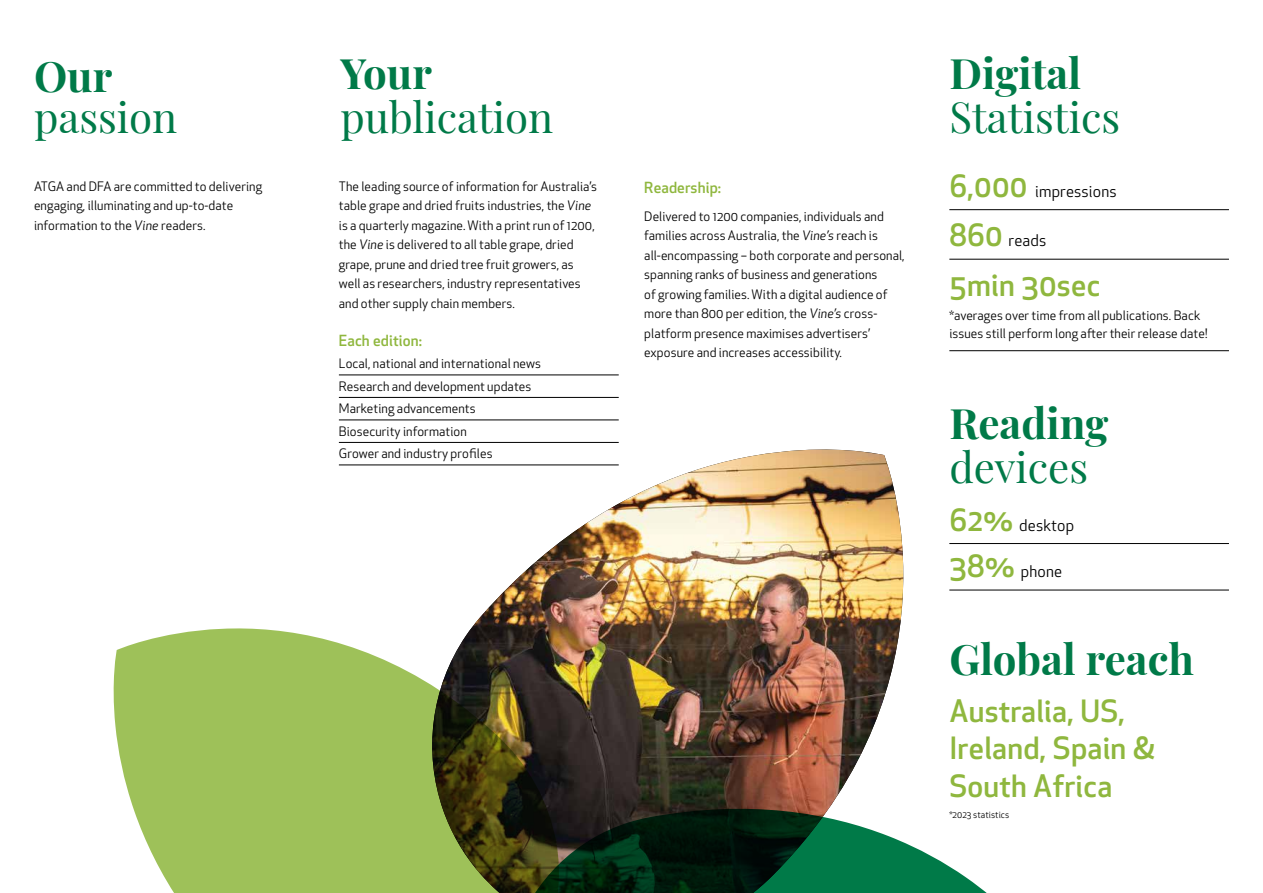
<style>
.page{position:relative;width:1263px;height:893px;background:#fff}
.page>*{position:absolute;margin:0;border:0;box-sizing:border-box;transform-origin:0 0}
.t1{font:42px "Playfair Display";color:#007a48}
.t2{font:700 42px "Playfair Display";color:#007a48}
.t3{font:500 30px/37.5px "Apex New";letter-spacing:.01em;color:#8fb73e}
.t4{font:15.75px "Apex New";letter-spacing:.01em;color:#000}
.t5{font:500 15px "Apex New";letter-spacing:.01em;color:#8fb73e}
.t6{font:12.75px/19.5px "Apex New";letter-spacing:.01em;color:#000}
.t7{font:9px "Apex New";letter-spacing:.01em;color:#000}
.s1{font-style:italic}
.s2{font-weight:500;font-size:30px;color:#8fb73e}
</style>
<div class="page">
<hr style="left:339px;top:375px;width:280px;height:1px;background:#000">
<hr style="left:339px;top:397px;width:280px;height:1px;background:#000">
<hr style="left:339px;top:420px;width:280px;height:1px;background:#000">
<hr style="left:339px;top:442px;width:280px;height:1px;background:#000">
<hr style="left:339px;top:465px;width:280px;height:1px;background:#000">
<img style="left:430px;top:450px;width:474px;height:349px">
<svg style="left:113px;top:595px;width:449px;height:298px;fill:#9ec159"></svg>
<svg style="left:505px;top:799px;width:482px;height:94px"></svg>
<hr style="left:949px;top:209px;width:280px;height:1px;background:#000">
<hr style="left:949px;top:259px;width:280px;height:1px;background:#000">
<hr style="left:949px;top:350px;width:280px;height:1px;background:#000">
<hr style="left:949px;top:543px;width:280px;height:1px;background:#000">
<hr style="left:949px;top:590px;width:280px;height:1px;background:#000">
<h1 class="t2" style="left:34px;top:44px;width:80px">Our</h1>
<h1 class="t1" style="left:34px;top:85px;width:145px">passion</h1>
<h1 class="t2" style="left:340px;top:41px;width:93px">Your</h1>
<h1 class="t1" style="left:340px;top:85px;width:214px">publication</h1>
<p class="t6" style="left:34px;top:176px;width:230px">ATGA and DFA are committed to delivering engaging, illuminating and up-to-date information to the <span class="s1">Vine</span> readers.</p>
<p class="t6" style="left:339px;top:176px;width:260px">The leading source of information for Australia’s table grape and dried fruits industries, the <span class="s1">Vine </span>is a quarterly magazine. With a print run of 1200, the <span class="s1">Vine</span> is delivered to all table grape, dried grape, prune and dried tree fruit growers, as well as researchers, industry representatives and other supply chain members.</p>
<p class="t5" style="left:339px;top:331px;width:85px">Each edition:</p>
<p class="t6" style="left:339px;top:352px;width:204px;line-height:22.5px">Local, national and international news<br>Research and development updates<br>Marketing advancements<br>Biosecurity information<br>Grower and industry profiles</p>
<p class="t5" style="left:644px;top:177px;width:78px">Readership:</p>
<p class="t6" style="left:644px;top:206px;width:262px">Delivered to 1200 companies, individuals and families across Australia, the <span class="s1">Vine’s</span> reach is all-encompassing – both corporate and personal, spanning ranks of business and generations<br>of growing families. With a digital audience of more than 800 per edition, the <span class="s1">Vine’s</span> cross&shy;platform presence maximises advertisers’ exposure and increases accessibility.</p>
<h1 class="t2" style="left:949px;top:41px;width:133px">Digital</h1>
<h1 class="t1" style="left:949px;top:85px;width:172px">Statistics</h1>
<p class="t4" style="left:949px;top:181px;width:169px"><span class="s2">6,000</span> impressions</p>
<p class="t4" style="left:949px;top:231px;width:98px"><span class="s2">860</span> reads</p>
<h2 class="t3" style="left:949px;top:266px;width:152px">5min 30sec</h2>
<p class="t6" style="left:949px;top:306px;width:260px;line-height:18px">*averages over time from all publications. Back issues still perform long after their release date!</p>
<h1 class="t2" style="left:949px;top:390px;width:161px">Reading</h1>
<h1 class="t1" style="left:949px;top:435px;width:140px">devices</h1>
<p class="t4" style="left:949px;top:515px;width:126px"><span class="s2">62%</span> desktop</p>
<p class="t4" style="left:949px;top:561px;width:114px"><span class="s2">38%</span> phone</p>
<h1 class="t2" style="left:949px;top:626px;width:246px">Global reach</h1>
<h2 class="t3" style="left:949px;top:692px;width:207px">Australia, US,<br>Ireland, Spain &amp;<br>South Africa</h2>
<p class="t7" style="left:949px;top:809px;width:61px">*2023 statistics</p>
</div>
